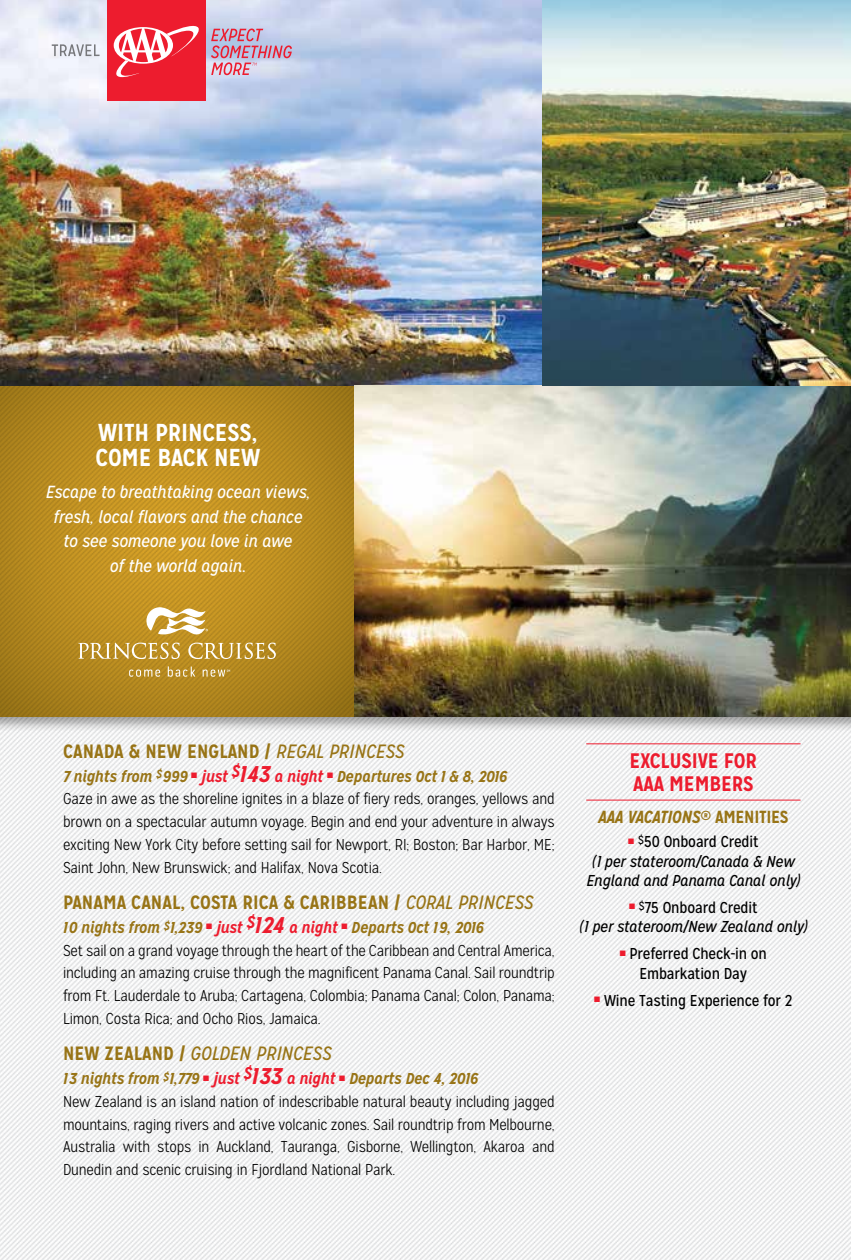
<style>
.page{position:relative;width:851px;height:1260px;background:#fff}
.page>*{position:absolute;margin:0;border:0;box-sizing:border-box;transform-origin:0 0}
.t1{font:700 24.5px/24.5px "Mission Gothic";letter-spacing:-.01em;color:#fff}
.t2{font:700 21px/22.8px "Mission Gothic";letter-spacing:-.01em;color:#ed1c2e}
.t3{font:700 19.25px "Mission Gothic";color:#987416}
.t4{font:italic 19.25px "Mission Gothic";color:#987416}
.t5{font:italic 17.5px/24.5px "Mission Gothic";letter-spacing:-.01em;color:#fff;text-align:center}
.t6{font:italic 700 17.5px "Mission Gothic";letter-spacing:-.02em;color:#987416}
.t7{font:300 15.75px/22.8px "Mission Gothic";letter-spacing:-.01em;color:#000}
.t8{font:italic 15.75px/19.2px "Mission Gothic";letter-spacing:-.01em;color:#000;text-align:center}
.t9{font:15.75px/19.2px "Mission Gothic";letter-spacing:-.01em;color:#000;text-align:center}
.s1{font-weight:400;font-style:italic}
.s2{font-weight:700;font-style:italic;color:#987416}
.s3{font-weight:700;font-style:italic;color:#ed1c2e}
.s4{font-weight:700;font-style:italic;font-size:22.75px;color:#ed1c2e}
.s5{font-weight:700;font-style:normal}
.s6{font-style:normal}
</style>
<div class="page">
<img style="left:0;top:733px;width:850px;height:527px">
<div style="left:0;top:608px;width:850px;height:125px;background:#000;opacity:.35"></div>
<img style="left:0;top:386px;width:354px;height:331px">
<img style="left:0;top:0;width:542px;height:386px">
<img style="left:354px;top:386px;width:496px;height:331px">
<img style="left:542px;top:0;width:308px;height:386px">
<hr style="left:586px;top:800px;width:214px;height:1px;background:#ed1c2e">
<hr style="left:586px;top:743px;width:214px;height:1px;background:#ed1c2e">
<svg style="left:78px;top:607px;width:198px;height:70px;background:#c39b3e"></svg>
<div style="left:107px;top:0;width:98px;height:100px;background:#ed1c2e"></div>
<svg style="left:114px;top:25px;width:85px;height:53px"></svg>
<svg style="left:211px;top:29px;width:81px;height:46px;background:#cba8c0"></svg>
<svg style="left:52px;top:44px;width:47px;height:12px"></svg>
<h1 class="t1" style="left:96px;top:421px;width:166px">WITH PRINCESS,<br>COME BACK NEW</h1>
<p class="t5" style="left:46px;top:480px;width:266px">Escape to breathtaking ocean views, fresh, local flavors and the chance to see someone you love in awe<br>of the world again.</p>
<p class="t3" style="left:63px;top:739px;width:343px">CANADA &amp; NEW ENGLAND / <span class="s1">REGAL PRINCESS</span></p>
<p class="t7" style="left:63px;top:765px;width:493px"><span class="s2">7 nights from</span> <sup>$</sup><span class="s2">999</span> <sup>■</sup> <span class="s3">just</span> <sup>$</sup><span class="s4">143</span> <span class="s3">a night</span> <sup>■</sup> <span class="s2">Departures Oct 1 &amp; 8, 2016<br></span>Gaze in awe as the shoreline ignites in a blaze of fiery reds, oranges, yellows and brown on a spectacular autumn voyage. Begin and end your adventure in always exciting New York City before setting sail for Newport, RI; Boston; Bar Harbor, ME; Saint John, New Brunswick; and Halifax, Nova Scotia.</p>
<p class="t3" style="left:63px;top:890px;width:472px">PANAMA CANAL, COSTA RICA &amp; CARIBBEAN / <span class="s1">CORAL PRINCESS</span></p>
<p class="t7" style="left:63px;top:916px;width:493px"><span class="s2">10 nights from</span> <sup>$</sup><span class="s2">1,239</span> <sup>■</sup> <span class="s3">just</span> <sup>$</sup><span class="s4">124</span> <span class="s3">a night</span> <sup>■</sup> <span class="s2">Departs Oct 19, 2016<br></span>Set sail on a grand voyage through the heart of the Caribbean and Central America, including an amazing cruise through the magnificent Panama Canal. Sail roundtrip from Ft. Lauderdale to Aruba; Cartagena, Colombia; Panama Canal; Colon, Panama; Limon, Costa Rica; and Ocho Rios, Jamaica.</p>
<p class="t4" style="left:63px;top:1042px;width:270px"><span class="s5">NEW ZEALAND /</span> GOLDEN PRINCESS</p>
<p class="t7" style="left:63px;top:1067px;width:493px"><span class="s2">13 nights from</span> <sup>$</sup><span class="s2">1,779</span> <sup>■</sup> <span class="s3">just</span> <sup>$</sup><span class="s4">133</span> <span class="s3">a night</span> <sup>■</sup> <span class="s2">Departs Dec 4, 2016<br></span>New Zealand is an island nation of indescribable natural beauty including jagged mountains, raging rivers and active volcanic zones. Sail roundtrip from Melbourne, Australia with stops in Auckland, Tauranga, Gisborne, Wellington, Akaroa and Dunedin and scenic cruising in Fjordland National Park.</p>
<h2 class="t2" style="left:629px;top:749px;width:129px">EXCLUSIVE FOR<br>AAA MEMBERS</h2>
<p class="t6" style="left:598px;top:806px;width:192px">AAA VACATIONS<sup>®</sup> <span class="s6">AMENITIES</span></p>
<p class="t8" style="left:586px;top:832px;width:215px"><sup>■</sup> <sup>$</sup><span class="s6">50 Onboard Credit<br></span>(1 per stateroom/Canada &amp; New<br>England and Panama Canal only)</p>
<p class="t8" style="left:579px;top:898px;width:230px"><sup>■</sup> <sup>$</sup><span class="s6">75 Onboard Credit<br></span>(1 per stateroom/New Zealand only)</p>
<p class="t9" style="left:619px;top:944px;width:149px"><sup>■</sup> Preferred Check-in on<br>Embarkation Day</p>
<p class="t9" style="left:594px;top:991px;width:200px"><sup>■</sup> Wine Tasting Experience for 2</p>
</div>
